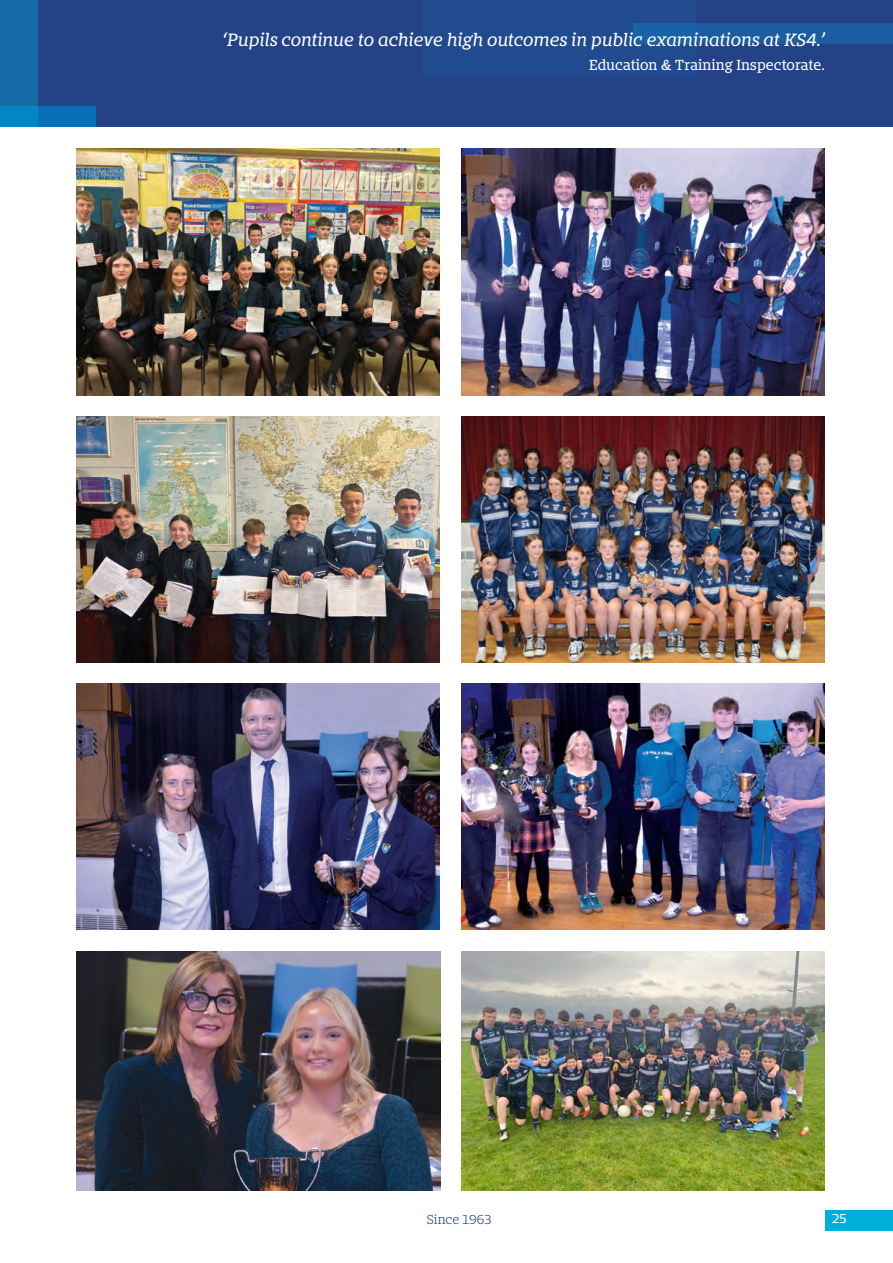
<style>
.page{position:relative;width:893px;height:1263px;background:#fff}
.page>*{position:absolute;margin:0;border:0;box-sizing:border-box;transform-origin:0 0}
.Main_Headings{font:italic 16.5px "Bommer Slab";letter-spacing:-.005em;color:#fff}
.Main_Headings-2{font:13.5px "Bommer Slab";letter-spacing:-.005em;color:#fff}
.t1{font:300 12px "Bommer Slab";color:#244387}
.t2{font:12px "Bommer Slab";color:#fff}
</style>
<div class="page">
<div style="left:0;top:0;width:893px;height:127px;background:#244387"></div>
<div style="left:0;top:106px;width:96px;height:21px;background:#0670b8"></div>
<svg style="left:0;top:0;width:38px;height:127px;background:#126eab"></svg>
<div style="left:633px;top:23px;width:260px;height:21px;background:#1b5da0"></div>
<div style="left:825px;top:1210px;width:68px;height:20px;background:#00aedc"></div>
<img style="left:77px;top:149px;width:363px;height:246px">
<img style="left:462px;top:149px;width:363px;height:246px">
<img style="left:77px;top:683px;width:363px;height:247px">
<img style="left:77px;top:416px;width:363px;height:247px">
<img style="left:462px;top:683px;width:363px;height:247px">
<img style="left:462px;top:416px;width:363px;height:247px">
<img style="left:77px;top:951px;width:363px;height:240px">
<img style="left:462px;top:951px;width:363px;height:240px">
<p class="Main_Headings" style="left:222px;top:27px;width:604px">‘Pupils continue to achieve high outcomes in public examinations at KS4.’</p>
<p class="Main_Headings-2" style="left:589px;top:55px;width:237px">Education &amp; Training Inspectorate.</p>
<p class="t1" style="left:427px;top:1210px;width:66px">Since 1963</p>
<p class="t2" style="left:832px;top:1210px;width:16px">25</p>
</div>
